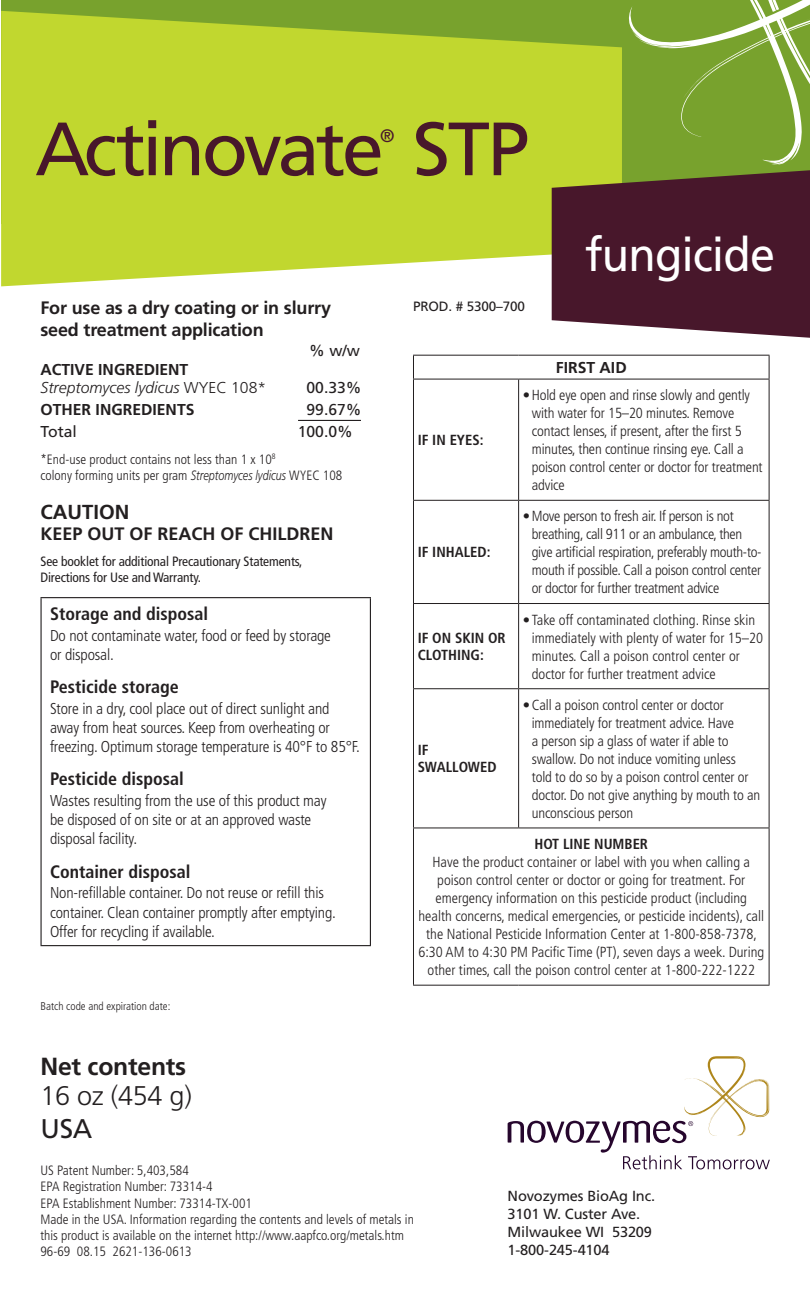
<style>
.page{position:relative;width:810px;height:1296px;background:#fff}
.page>*{position:absolute;margin:0;border:0;box-sizing:border-box;transform-origin:0 0}
.t1{font:75.38px "Frutiger LT Std";letter-spacing:-.05em;color:#48172b}
.t2{font:47.25px "Frutiger LT Std";letter-spacing:-.02em;color:#fff;scale:.95 1}
.t3{font:300 27px "Frutiger LT Std";letter-spacing:-.01em;color:#231f20}
.t4{font:27px "Frutiger LT Std";color:#231f20}
.t5{font:700 24.75px "Frutiger LT Std";letter-spacing:-.01em;color:#231f20}
.t6{font:700 20.25px "Frutiger LT Std";color:#231f20}
.t7{font:700 18px/21.6px "Frutiger LT Std";letter-spacing:-.01em;color:#231f20}
.t8{font:700 condensed 18px "Frutiger LT Std";color:#231f20}
.t9{font:18px "Frutiger LT Std";color:#48172b}
.t10{font:300 condensed 15.75px/19.1px "Frutiger LT Std";letter-spacing:-.01em;color:#231f20}
.t11{font:italic 300 15.75px/18px "Frutiger LT Std";color:#231f20}
.t12{font:15.75px "Frutiger LT Std";color:#231f20}
.t13{font:700 15.75px "Frutiger LT Std";color:#231f20}
.t14{font:300 condensed 14.62px/18px "Frutiger LT Std";letter-spacing:-.01em;color:#231f20}
.t15{font:14.62px/18px "Frutiger LT Std";letter-spacing:-.01em;color:#231f20}
.t16{font:700 condensed 14.62px/16.9px "Frutiger LT Std";color:#231f20}
.t17{font:300 condensed 13.5px/16.2px "Frutiger LT Std";color:#231f20}
.t18{font:condensed 13.5px/15.8px "Frutiger LT Std";letter-spacing:-.01em;color:#231f20}
.t19{font:13.5px "Frutiger LT Std";letter-spacing:-.01em;color:#231f20}
.t20{font:300 condensed 11.25px "Frutiger LT Std";color:#231f20}
.s1{font-weight:700;font-style:normal}
.s2{font-style:normal}
.s3{font-style:italic;font-stretch:normal}
</style>
<div class="page">
<div style="left:1px;top:0;width:809px;height:224px;background:#78a22d"></div>
<svg style="left:1px;top:11px;width:621px;height:275px;background:#bfd539"></svg>
<svg style="left:552px;top:170px;width:258px;height:168px;background:#562c36"></svg>
<svg style="left:629px;top:0;width:181px;height:165px"></svg>
<hr style="left:298px;top:420px;width:63px;height:1px;background:#231f20">
<hr style="left:413px;top:355px;width:106px;height:1px;background:#231f20">
<svg style="left:413px;top:356px;width:1px;height:23px"></svg>
<hr style="left:519px;top:355px;width:251px;height:1px;background:#231f20">
<svg style="left:769px;top:356px;width:1px;height:23px"></svg>
<hr style="left:413px;top:379px;width:106px;height:1px;background:#231f20">
<hr style="left:413px;top:379px;width:1px;height:121px;background:#231f20">
<hr style="left:519px;top:379px;width:251px;height:1px;background:#231f20">
<hr style="left:518px;top:379px;width:1px;height:121px;background:#231f20">
<hr style="left:769px;top:379px;width:1px;height:121px;background:#231f20">
<hr style="left:413px;top:500px;width:106px;height:1px;background:#231f20">
<hr style="left:413px;top:501px;width:1px;height:102px;background:#231f20">
<hr style="left:519px;top:500px;width:251px;height:1px;background:#231f20">
<hr style="left:518px;top:501px;width:1px;height:102px;background:#231f20">
<hr style="left:769px;top:501px;width:1px;height:102px;background:#231f20">
<hr style="left:413px;top:603px;width:106px;height:1px;background:#231f20">
<hr style="left:413px;top:604px;width:1px;height:84px;background:#231f20">
<hr style="left:519px;top:603px;width:251px;height:1px;background:#231f20">
<hr style="left:518px;top:604px;width:1px;height:84px;background:#231f20">
<hr style="left:769px;top:604px;width:1px;height:84px;background:#231f20">
<hr style="left:413px;top:688px;width:106px;height:1px;background:#231f20">
<hr style="left:413px;top:689px;width:1px;height:139px;background:#231f20">
<hr style="left:519px;top:688px;width:251px;height:1px;background:#231f20">
<hr style="left:518px;top:689px;width:1px;height:139px;background:#231f20">
<hr style="left:769px;top:689px;width:1px;height:139px;background:#231f20">
<hr style="left:413px;top:828px;width:106px;height:1px;background:#231f20">
<hr style="left:413px;top:828px;width:1px;height:157px;background:#231f20">
<hr style="left:519px;top:828px;width:251px;height:1px;background:#231f20">
<hr style="left:769px;top:828px;width:1px;height:157px;background:#231f20">
<hr style="left:413px;top:985px;width:106px;height:1px;background:#231f20">
<hr style="left:519px;top:985px;width:251px;height:1px;background:#231f20">
<hr style="left:40px;top:597px;width:331px;height:1px;background:#231f20">
<hr style="left:40px;top:598px;width:2px;height:347px;background:#231f20">
<hr style="left:370px;top:598px;width:1px;height:347px;background:#231f20">
<hr style="left:40px;top:945px;width:331px;height:1px;background:#231f20">
<svg style="left:508px;top:1056px;width:262px;height:113px"></svg>
<h1 class="t1" style="left:35px;top:105px;width:496px">Actinovate STP</h1>
<p class="t9" style="left:380px;top:125px;width:16px">®</p>
<p class="t7" style="left:40px;top:297px;width:292px">For use as a dry coating or in slurry seed treatment application</p>
<p class="t12" style="left:309px;top:341px;width:52px">% w/w</p>
<p class="t19" style="left:413px;top:298px;width:114px">PROD. # 5300–700</p>
<h2 class="t2" style="left:585px;top:227px;width:202px">fungicide</h2>
<p class="t11" style="left:40px;top:361px;width:227px"><span class="s1">ACTIVE INGREDIENT<br></span>Streptomyces lydicus <span class="s2">WYEC 108*</span></p>
<p class="t12" style="left:306px;top:378px;width:57px">00.33%</p>
<p class="t13" style="left:40px;top:400px;width:156px">OTHER INGREDIENTS</p>
<p class="t12" style="left:306px;top:400px;width:57px">99.67%</p>
<p class="t12" style="left:40px;top:422px;width:38px">Total</p>
<p class="t12" style="left:298px;top:422px;width:57px">100.0%</p>
<p class="t17" style="left:40px;top:451px;width:303px">*End-use product contains not less than 1 x 10<sup>8<br></sup>colony forming units per gram <span class="s3">Streptomyces lydicus</span> WYEC 108</p>
<h3 class="t6" style="left:40px;top:500px;width:90px">CAUTION</h3>
<p class="t7" style="left:40px;top:523px;width:295px">KEEP OUT OF REACH OF CHILDREN</p>
<p class="t18" style="left:40px;top:554px;width:263px">See booklet for additional Precautionary Statements,<br>Directions for Use and Warranty.</p>
<p class="t8" style="left:50px;top:603px;width:160px">Storage and disposal</p>
<p class="t10" style="left:50px;top:626px;width:282px">Do not contaminate water, food or feed by storage or disposal.</p>
<p class="t8" style="left:50px;top:676px;width:130px">Pesticide storage</p>
<p class="t10" style="left:50px;top:699px;width:311px">Store in a dry, cool place out of direct sunlight and away from heat sources. Keep from overheating or freezing. Optimum storage temperature is 40°F to 85°F.</p>
<p class="t8" style="left:50px;top:769px;width:135px">Pesticide disposal</p>
<p class="t10" style="left:50px;top:791px;width:278px">Wastes resulting from the use of this product may be disposed of on site or at an approved waste disposal facility.</p>
<p class="t8" style="left:50px;top:861px;width:142px">Container disposal</p>
<p class="t10" style="left:50px;top:884px;width:287px">Non-refillable container. Do not reuse or refill this container. Clean container promptly after emptying.<br>Offer for recycling if available.</p>
<p class="t20" style="left:40px;top:999px;width:131px">Batch code and expiration date:</p>
<p class="t16" style="left:418px;top:432px;width:67px">IF IN EYES:</p>
<p class="t16" style="left:418px;top:544px;width:74px">IF INHALED:</p>
<p class="t16" style="left:418px;top:630px;width:90px">IF ON SKIN OR<br>CLOTHING:</p>
<p class="t13" style="left:556px;top:358px;width:72px">FIRST AID</p>
<p class="t14" style="left:532px;top:386px;width:232px;text-indent:-9px">•Hold eye open and rinse slowly and gently with water for 15–20 minutes. Remove contact lenses, if present, after the first 5 minutes, then continue rinsing eye. Call a poison control center or doctor for treatment advice</p>
<p class="t14" style="left:532px;top:508px;width:231px;text-indent:-9px">•Move person to fresh air. If person is not breathing, call 911 or an ambulance, then give artificial respiration, preferably mouth-to&shy;mouth if possible. Call a poison control center or doctor for further treatment advice</p>
<p class="t14" style="left:532px;top:611px;width:233px;text-indent:-9px">•Take off contaminated clothing. Rinse skin immediately with plenty of water for 15–20 minutes. Call a poison control center or doctor for further treatment advice</p>
<p class="t14" style="left:532px;top:696px;width:230px;text-indent:-9px">•Call a poison control center or doctor immediately for treatment advice. Have<br>a person sip a glass of water if able to swallow. Do not induce vomiting unless<br>told to do so by a poison control center or doctor. Do not give anything by mouth to an unconscious person</p>
<p class="t16" style="left:534px;top:836px;width:115px">HOT LINE NUMBER</p>
<p class="t14" style="left:418px;top:853px;width:347px;text-align:center">Have the product container or label with you when calling a poison control center or doctor or going for treatment. For emergency information on this pesticide product (including health concerns, medical emergencies, or pesticide incidents), call the National Pesticide Information Center at 1-800-858-7378, 6:30 AM to 4:30 PM Pacific Time (PT), seven days a week. During other times, call the poison control center at 1-800-222-1222</p>
<p class="t16" style="left:418px;top:742px;width:80px">IF<br>SWALLOWED</p>
<h3 class="t5" style="left:40px;top:1052px;width:147px">Net contents</h3>
<h3 class="t3" style="left:40px;top:1080px;width:153px">16 oz (454 g)</h3>
<h3 class="t4" style="left:40px;top:1113px;width:53px">USA</h3>
<p class="t17" style="left:40px;top:1163px;width:375px">US Patent Number: 5,403,584<br>EPA Registration Number: 73314-4<br>EPA Establishment Number: 73314-TX-001<br>Made in the USA. Information regarding the contents and levels of metals in this product is available on the internet http://www.aapfco.org/metals.htm 96-69 08.15 2621-136-0613</p>
<p class="t15" style="left:508px;top:1187px;width:149px">Novozymes BioAg Inc.<br>3101 W. Custer Ave.<br>Milwaukee WI 53209<br>1-800-245-4104</p>
</div>
